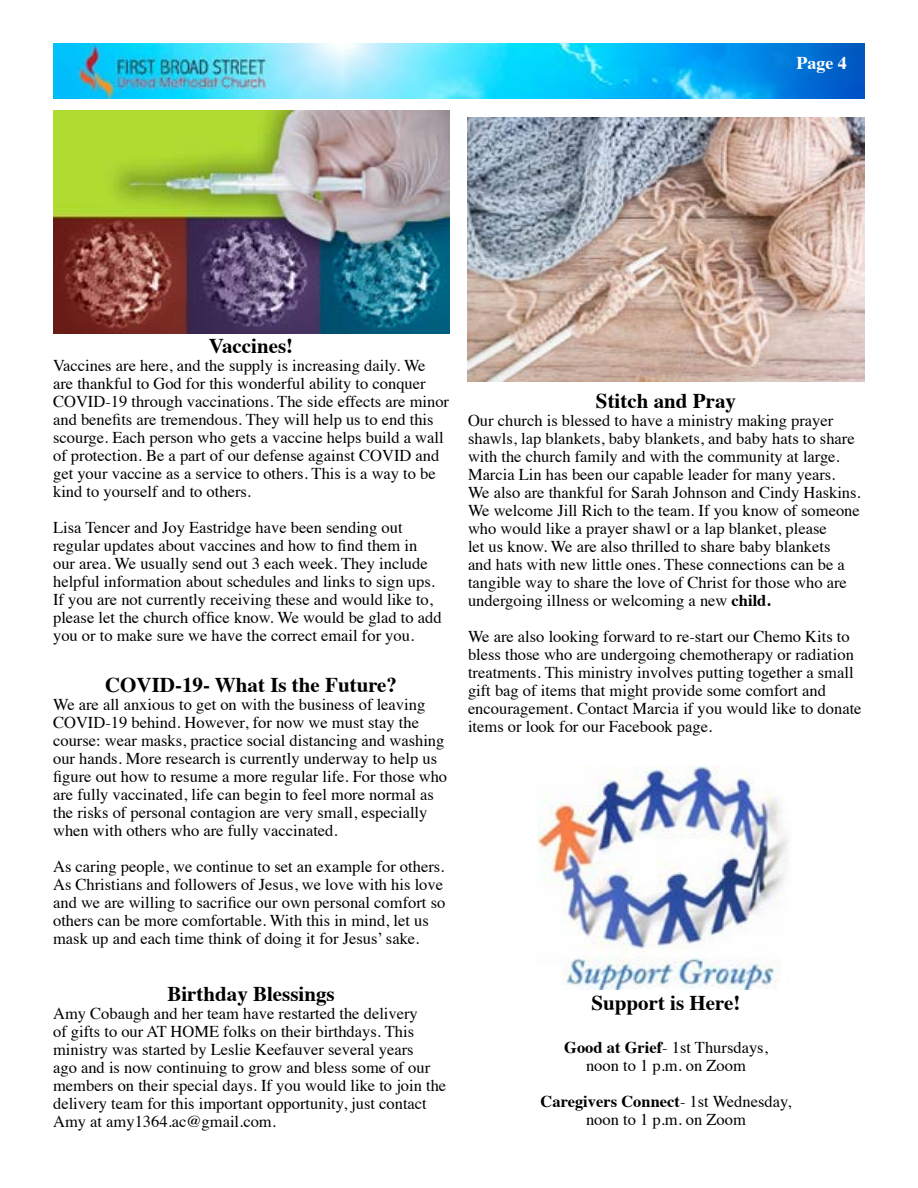
<style>
.page{position:relative;width:918px;height:1188px;background:#fff}
.page>*{position:absolute;margin:0;border:0;box-sizing:border-box;transform-origin:0 0}
.t1{font:700 21px "Times";color:#000}
.t2{font:700 18px "Times";color:#fff}
.t3{font:16.5px/18px "Times";color:#000}
.s1{font-weight:700}
</style>
<div class="page">
<img style="left:53px;top:43px;width:812px;height:56px">
<img style="left:53px;top:110px;width:397px;height:224px">
<img style="left:468px;top:117px;width:396px;height:265px">
<img style="left:538px;top:767px;width:250px;height:223px">
<p class="t2" style="left:796px;top:46px;width:52px">Page 4</p>
<p class="t1" style="left:209px;top:326px;width:86px">Vaccines!</p>
<p class="t3" style="left:53px;top:355px;width:398px">Vaccines are here, and the supply is increasing daily. We are thankful to God for this wonderful ability to conquer COVID-19 through vaccinations. The side effects are minor and benefits are tremendous. They will help us to end this scourge. Each person who gets a vaccine helps build a wall of protection. Be a part of our defense against COVID and get your vaccine as a service to others. This is a way to be kind to yourself and to others.</p>
<p class="t3" style="left:53px;top:517px;width:390px">Lisa Tencer and Joy Eastridge have been sending out regular updates about vaccines and how to find them in our area. We usually send out 3 each week. They include helpful information about schedules and links to sign ups.<br>If you are not currently receiving these and would like to, please let the church office know. We would be glad to add you or to make sure we have the correct email for you.</p>
<p class="t1" style="left:105px;top:664px;width:294px">COVID-19- What Is the Future?</p>
<p class="t3" style="left:53px;top:694px;width:396px">We are all anxious to get on with the business of leaving COVID-19 behind. However, for now we must stay the course: wear masks, practice social distancing and washing our hands. More research is currently underway to help us figure out how to resume a more regular life. For those who are fully vaccinated, life can begin to feel more normal as the risks of personal contagion are very small, especially when with others who are fully vaccinated.</p>
<p class="t3" style="left:53px;top:856px;width:394px">As caring people, we continue to set an example for others.<br>As Christians and followers of Jesus, we love with his love and we are willing to sacrifice our own personal comfort so others can be more comfortable. With this in mind, let us mask up and each time think of doing it for Jesus’ sake.</p>
<p class="t1" style="left:167px;top:974px;width:169px">Birthday Blessings</p>
<p class="t3" style="left:53px;top:1003px;width:395px">Amy Cobaugh and her team have restarted the delivery<br>of gifts to our AT HOME folks on their birthdays. This ministry was started by Leslie Keefauver several years<br>ago and is now continuing to grow and bless some of our members on their special days. If you would like to join the delivery team for this important opportunity, just contact Amy at amy1364.ac@gmail.com.</p>
<p class="t1" style="left:596px;top:381px;width:142px">Stitch and Pray</p>
<p class="t3" style="left:468px;top:410px;width:394px">Our church is blessed to have a ministry making prayer shawls, lap blankets, baby blankets, and baby hats to share with the church family and with the community at large.<br>Marcia Lin has been our capable leader for many years.<br>We also are thankful for Sarah Johnson and Cindy Haskins.<br>We welcome Jill Rich to the team. If you know of someone who would like a prayer shawl or a lap blanket, please<br>let us know. We are also thrilled to share baby blankets<br>and hats with new little ones. These connections can be a tangible way to share the love of Christ for those who are undergoing illness or welcoming a new <span class="s1">child.</span></p>
<p class="t3" style="left:468px;top:626px;width:395px">We are also looking forward to re-start our Chemo Kits to bless those who are undergoing chemotherapy or radiation treatments. This ministry involves putting together a small gift bag of items that might provide some comfort and encouragement. Contact Marcia if you would like to donate items or look for our Facebook page.</p>
<p class="t1" style="left:592px;top:982px;width:150px">Support is Here!</p>
<p class="t3" style="left:564px;top:1037px;width:205px;text-align:center"><span class="s1">Good at Grief</span>- 1st Thursdays, noon to 1 p.m. on Zoom</p>
<p class="t3" style="left:541px;top:1091px;width:252px;text-align:center"><span class="s1">Caregivers Connect</span>- 1st Wednesday, noon to 1 p.m. on Zoom</p>
</div>
